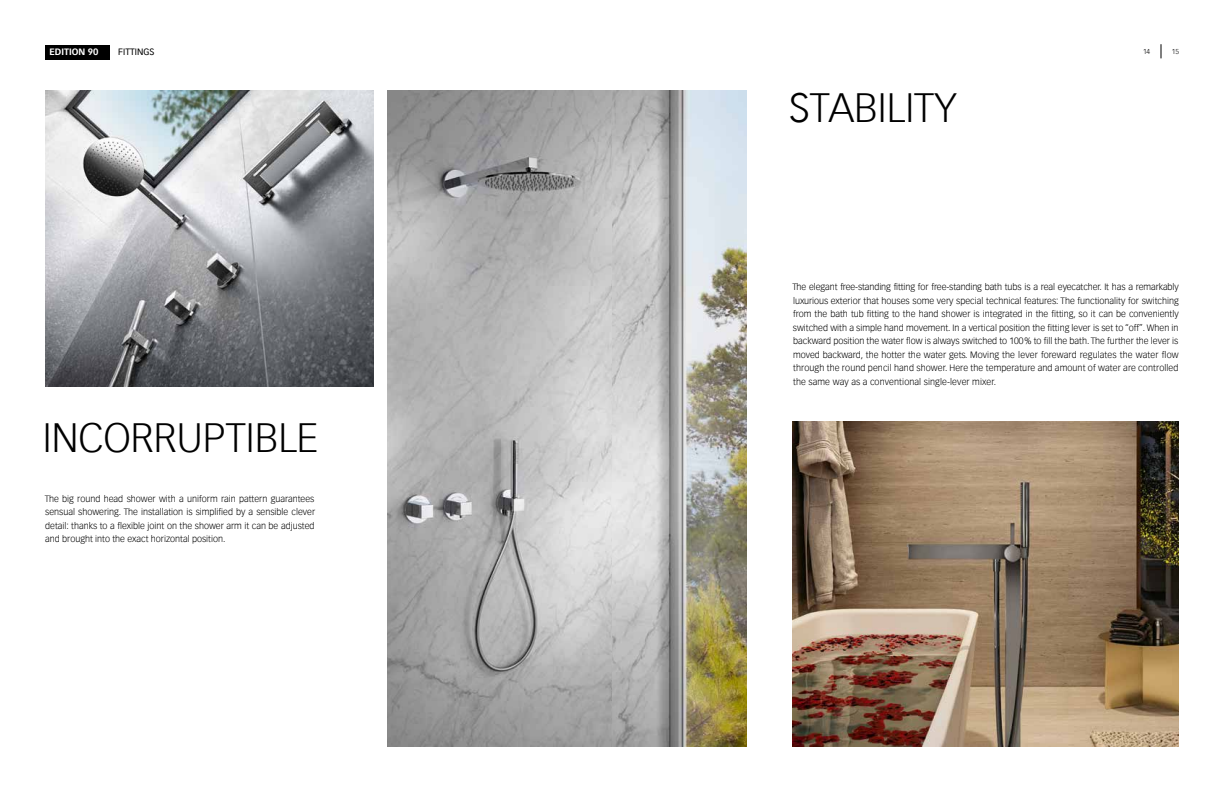
<style>
.page{position:relative;width:1224px;height:792px;background:#fff}
.page>*{position:absolute;margin:0;border:0;box-sizing:border-box;transform-origin:0 0}
.t1{font:300 40px "Vectora Com";color:#000}
.t2{font:300 9px/13.5px "Vectora Com";letter-spacing:.005em;color:#000;text-align:justify}
.t3{font:700 9px "Vectora Com";color:#fff}
.t4{font:9px "Vectora Com";color:#000}
.t5{font:300 7px "Vectora Com";color:#000}
</style>
<div class="page">
<img style="left:793px;top:421px;width:386px;height:325px">
<img style="left:45px;top:91px;width:329px;height:296px">
<img style="left:387px;top:91px;width:360px;height:655px">
<div style="left:45px;top:45px;width:65px;height:14px;background:#000"></div>
<svg style="left:1161px;top:44px;width:1px;height:14px"></svg>
<p class="t3" style="left:50px;top:47px;width:50px">EDITION 90</p>
<p class="t4" style="left:118px;top:47px;width:38px">FITTINGS</p>
<h1 class="t1" style="left:43px;top:414px;width:277px">INCORRUPTIBLE</h1>
<p class="t2" style="left:45px;top:492px;width:272px">The big round head shower with a uniform rain pattern guarantees sensual showering. The installation is simplified by a sensible clever detail: thanks to a flexible joint on the shower arm it can be adjusted and brought into the exact horizontal position.</p>
<h1 class="t1" style="left:789px;top:83px;width:170px">STABILITY</h1>
<p class="t5" style="left:1143px;top:47px;width:9px">14</p>
<p class="t5" style="left:1172px;top:47px;width:9px">15</p>
<p class="t2" style="left:792px;top:281px;width:388px">The elegant free-standing fitting for free-standing bath tubs is a real eyecatcher. It has a remarkably luxurious exterior that houses some very special technical features: The functionality for switching from the bath tub fitting to the hand shower is integrated in the fitting, so it can be conveniently switched with a simple hand movement. In a vertical position the fitting lever is set to “off”. When in backward position the water flow is always switched to 100% to fill the bath. The further the lever is moved backward, the hotter the water gets. Moving the lever foreward regulates the water flow through the round pencil hand shower. Here the temperature and amount of water are controlled the same way as a conventional single-lever mixer.</p>
</div>
